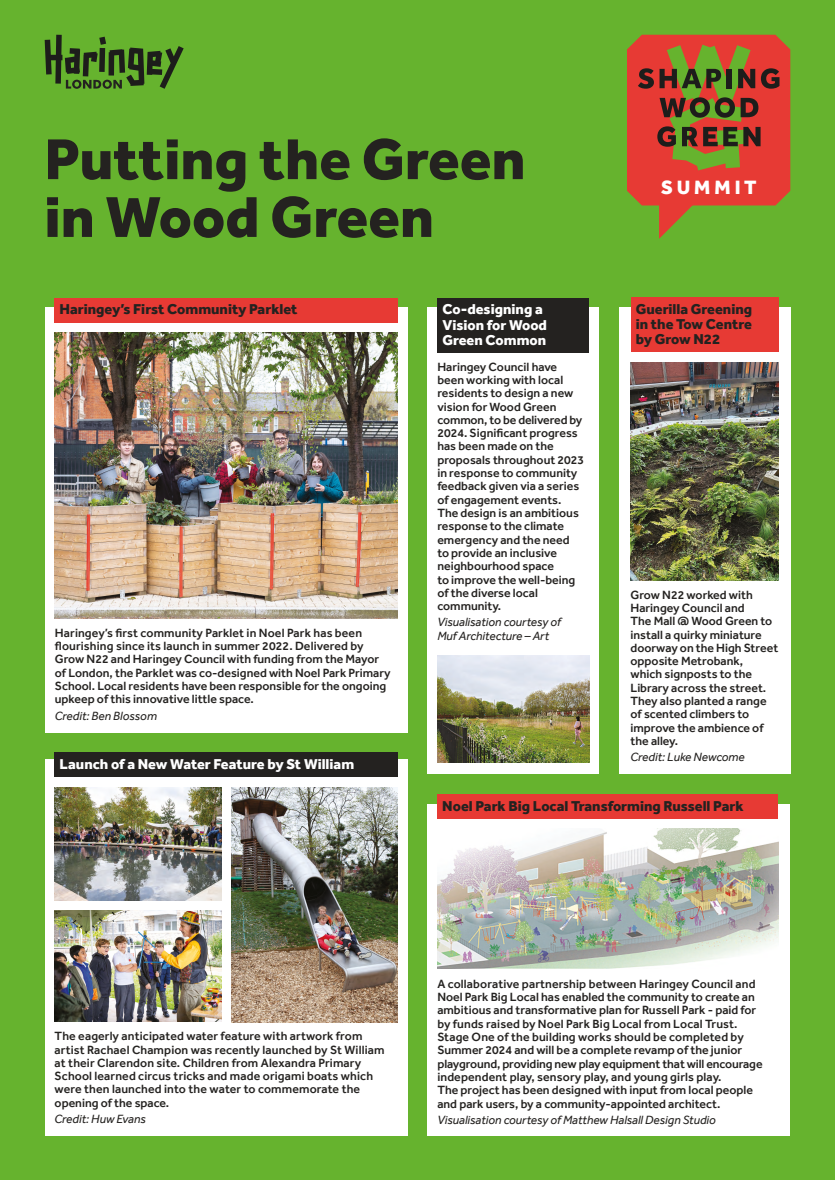
<style>
.page{position:relative;width:835px;height:1180px;background:#fff}
.page>*{position:absolute;margin:0;border:0;box-sizing:border-box;transform-origin:0 0}
.t1{font:800 59.5px/57.8px "Effra";color:#242220}
.t2{font:800 19.84px "Effra";letter-spacing:.2em;color:#fff}
.t3{font:800 14.7px/15px "Effra";color:#242220;text-align:justify}
.t4{font:800 14.7px/15px "Effra";color:#fff}
.t5{font:500 12.25px/13.3px "Effra";color:#242220}
.t6{font:italic 12.25px "Effra";color:#242220}
</style>
<div class="page">
<div style="left:0;top:0;width:834px;height:1180px;background:#66b32e"></div>
<svg style="left:45px;top:35px;width:139px;height:54px"></svg>
<svg style="left:627px;top:35px;width:163px;height:204px"></svg>
<div style="left:427px;top:803px;width:363px;height:332px;background:#fff"></div>
<div style="left:618px;top:308px;width:172px;height:465px;background:#fff"></div>
<div style="left:45px;top:759px;width:362px;height:376px;background:#fff"></div>
<div style="left:427px;top:308px;width:171px;height:465px;background:#fff"></div>
<div style="left:45px;top:308px;width:362px;height:425px;background:#fff"></div>
<div style="left:630px;top:297px;width:148px;height:55px;background:#e73a34"></div>
<div style="left:55px;top:752px;width:342px;height:25px;background:#242220"></div>
<div style="left:437px;top:298px;width:152px;height:54px;background:#242220"></div>
<div style="left:55px;top:298px;width:342px;height:24px;background:#e73a34"></div>
<img style="left:630px;top:362px;width:148px;height:218px">
<img style="left:55px;top:332px;width:342px;height:287px">
<img style="left:55px;top:788px;width:166px;height:112px">
<img style="left:231px;top:788px;width:166px;height:234px">
<img style="left:55px;top:910px;width:166px;height:112px">
<img style="left:437px;top:828px;width:341px;height:140px">
<div style="left:437px;top:794px;width:341px;height:24px;background:#e73a34"></div>
<img style="left:437px;top:655px;width:152px;height:107px">
<h1 class="t1" style="left:44px;top:130px;width:482px">Putting the Green in Wood Green</h1>
<p class="t3" style="left:60px;top:302px;width:239px">Haringey’s First Community Parklet</p>
<p class="t4" style="left:442px;top:302px;width:106px">Co-designing a<br>Vision for Wood<br>Green Common</p>
<p class="t5" style="left:437px;top:360px;width:148px">Haringey Council have been working with local residents to design a new vision for Wood Green common, to be delivered by<br>2024. Significant progress has been made on the proposals throughout 2023 in response to community feedback given via a series of engagement events.<br>The design is an ambitious response to the climate emergency and the need to provide an inclusive neighbourhood space<br>to improve the well-being of the diverse local community.</p>
<p class="t6" style="left:437px;top:615px;width:125px">Visualisation courtesy of</p>
<p class="t5" style="left:55px;top:626px;width:308px">Haringey’s first community Parklet in Noel Park has been</p>
<p class="t6" style="left:437px;top:628px;width:113px">Muf Architecture – Art</p>
<p class="t5" style="left:55px;top:639px;width:337px">flourishing since its launch in summer 2022. Delivered by Grow N22 and Haringey Council with funding from the Mayor of London, the Parklet was co-designed with Noel Park Primary School. Local residents have been responsible for the ongoing upkeep of this innovative little space.</p>
<p class="t6" style="left:55px;top:708px;width:104px">Credit: Ben Blossom</p>
<p class="t4" style="left:60px;top:757px;width:296px">Launch of a New Water Feature by St William</p>
<h2 class="t2" style="left:661px;top:175px;width:97px">SUMMIT</h2>
<p class="t3" style="left:635px;top:302px;width:118px">Guerilla Greening in the Tow Centre by Grow N22</p>
<p class="t5" style="left:630px;top:588px;width:149px">Grow N22 worked with<br>Haringey Council and<br>The Mall @ Wood Green to install a quirky miniature doorway on the High Street opposite Metrobank,<br>which signposts to the<br>Library across the street.<br>They also planted a range of scented climbers to improve the ambience of the alley.</p>
<p class="t6" style="left:630px;top:750px;width:116px">Credit: Luke Newcome</p>
<p class="t3" style="left:442px;top:798px;width:303px">Noel Park Big Local Transforming Russell Park</p>
<p class="t5" style="left:55px;top:1029px;width:331px">The eagerly anticipated water feature with artwork from artist Rachael Champion was recently launched by St William at their Clarendon site. Children from Alexandra Primary School learned circus tricks and made origami boats which were then launched into the water to commemorate the opening of the space.</p>
<p class="t6" style="left:55px;top:1111px;width:93px">Credit: Huw Evans</p>
<p class="t5" style="left:437px;top:977px;width:327px">A collaborative partnership between Haringey Council and Noel Park Big Local has enabled the community to create an ambitious and transformative plan for Russell Park - paid for by funds raised by Noel Park Big Local from Local Trust.<br>Stage One of the building works should be completed by Summer 2024 and will be a complete revamp of the junior playground, providing new play equipment that will encourage independent play, sensory play, and young girls play.<br>The project has been designed with input from local people and park users, by a community-appointed architect.</p>
<p class="t6" style="left:437px;top:1112px;width:280px">Visualisation courtesy of Matthew Halsall Design Studio</p>
</div>
